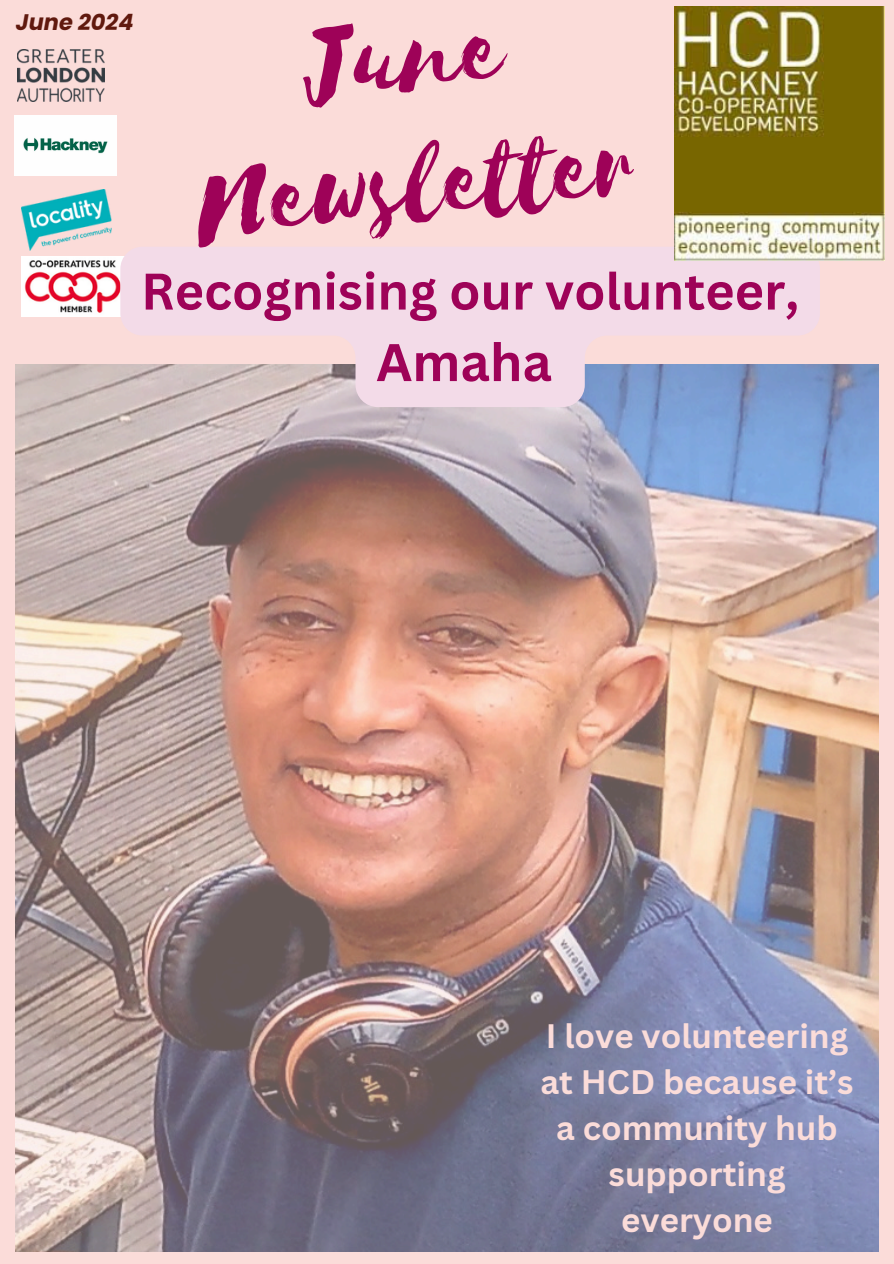
<style>
.page{position:relative;width:894px;height:1264px;background:#fff}
.page>*{position:absolute;margin:0;border:0;box-sizing:border-box;transform-origin:0 0}
.t1{font:122.4px/127.9px "Selima";color:#9e0258;text-align:center}
.t2{font:700 51.75px "Canva Sans";color:#9e0258}
.t3{font:700 50.25px "Canva Sans";color:#9e0258}
.t4{font:700 33px/46.2px "Canva Sans";color:#fbdcd9;text-align:center}
.t5{font:italic 700 22.5px "Poppins";color:#60190e}
</style>
<div class="page">
<div style="left:0;top:0;width:893px;height:1263px;background:#fbdcd9"></div>
<img style="left:14px;top:115px;width:102px;height:61px">
<img style="left:22px;top:256px;width:98px;height:60px">
<img style="left:18px;top:49px;width:86px;height:53px">
<img style="left:16px;top:364px;width:861px;height:887px">
<svg style="left:120px;top:247px;width:699px;height:160px;fill:#f3dbe8"></svg>
<img style="left:22px;top:190px;width:90px;height:60px">
<img style="left:674px;top:6px;width:210px;height:255px">
<p class="t5" style="left:16px;top:7px;width:119px">June 2024</p>
<p class="t1" style="left:180px;top:19px;width:440px;rotate:-6deg">June<br>Newsletter</p>
<p class="t3" style="left:141px;top:256px;width:659px">Recognising our volunteer,</p>
<p class="t2" style="left:376px;top:326px;width:177px">Amaha</p>
<p class="t4" style="left:540px;top:1011px;width:314px">I love volunteering at HCD because it’s a community hub supporting everyone</p>
</div>
